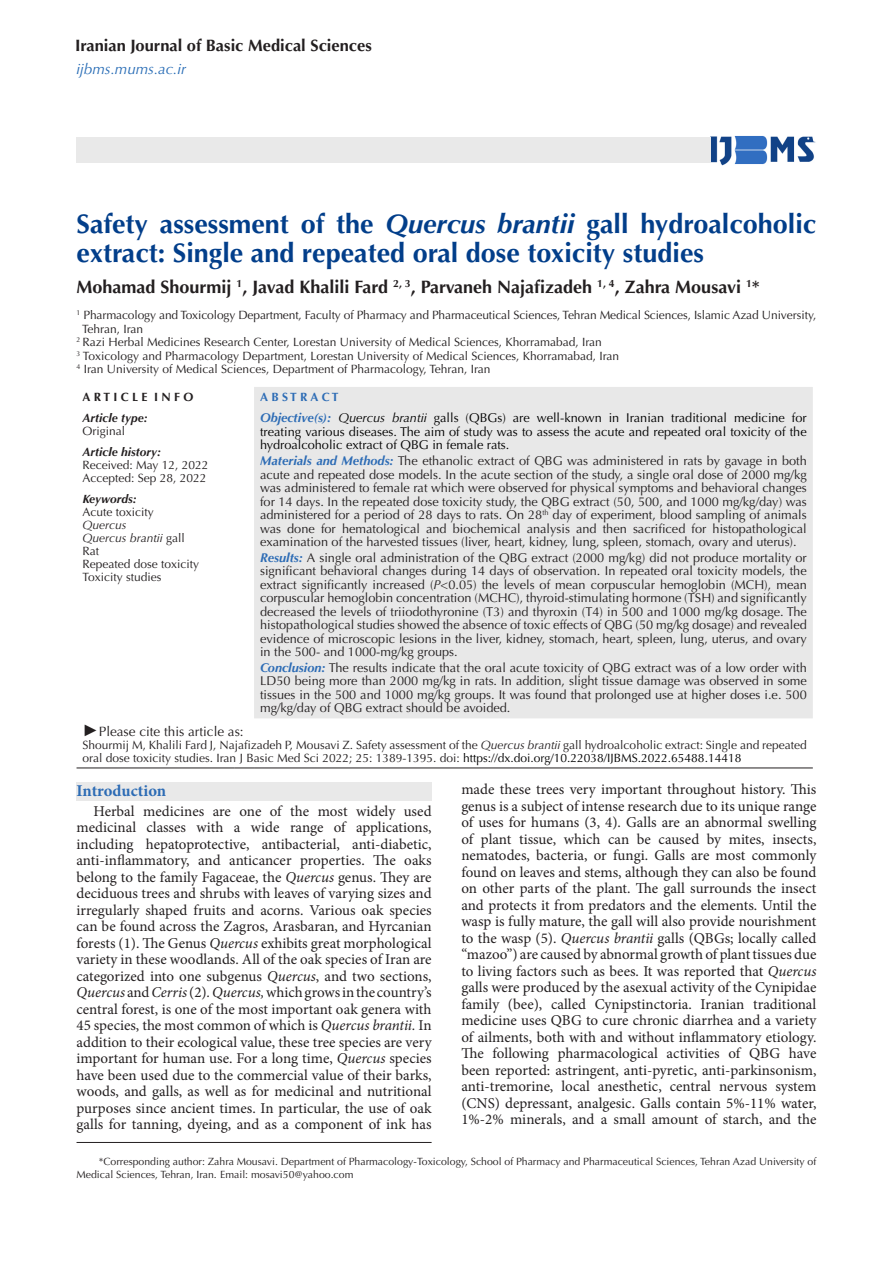
<style>
.page{position:relative;width:893px;height:1263px;background:#fff}
.page>*{position:absolute;margin:0;border:0;box-sizing:border-box;transform-origin:0 0}
.t1{font:700 27px/28.5px "Optima LT Std";color:#023e8a}
.t2{font:700 18px "Optima LT Std";color:#231f20}
.t3{font:700 16.5px "Optima LT Std";color:#231f20}
.t4{font:700 16.5px "Minion Pro";letter-spacing:-.005em;color:#2d6cb5}
.t5{font:15px/16.5px "Minion Pro";letter-spacing:-.005em;color:#231f20;text-align:justify}
.t6{font:italic 15px "Optima LT Std";color:#296db6}
.t7{font:13.5px "Optima LT Std";color:#231f20}
.t8{font:12.75px/13.5px "Optima LT Std";color:#231f20;text-align:justify}
.t9{font:12.75px/13.5px "Optima LT Std";color:#000;text-align:justify}
.Body_Text{font:12px/13px "Optima LT Std";color:#231f20}
.t10{font:italic 700 12px "Optima LT Std";color:#231f20}
.Body_Text-2{font:italic 12px "Optima LT Std";color:#231f20}
.t11{font:700 12px "Optima LT Std";color:#231f20}
.t12{font:700 12px "Optima LT Std";color:#2d6cb5}
.t13{font:10.5px/13.5px "Optima LT Std";color:#231f20}
.s1{font-style:italic}
.s2{font-weight:700;font-style:italic;color:#2d6cb5}
.s3{font-style:normal}
.s4{font-family:"Times New Roman";font-style:italic;font-size:16.5px}
.s5{color:#000}
</style>
<div class="page">
<hr style="left:77px;top:1142px;width:355px;height:1px;background:#231f20">
<div style="left:254px;top:387px;width:559px;height:331px;background:#e8e8e8"></div>
<hr style="left:77px;top:767px;width:158px;height:1px;background:#231f20">
<svg style="left:235px;top:767px;width:19px;height:1px"></svg>
<hr style="left:254px;top:767px;width:559px;height:1px;background:#231f20">
<div style="left:77px;top:782px;width:355px;height:19px;background:#e9e9e9"></div>
<img style="left:710px;top:136px;width:106px;height:30px">
<div style="left:77px;top:137px;width:634px;height:26px;background:#e9e9e9"></div>
<p class="t3" style="left:75px;top:36px;width:298px">Iranian Journal of Basic Medical Sciences</p>
<p class="t6" style="left:77px;top:61px;width:111px">ijbms.mums.ac.ir</p>
<p class="t1" style="left:77px;top:210px;width:741px">Safety assessment of the <span class="s1">Quercus brantii</span> gall hydroalcoholic extract: Single and repeated oral dose toxicity studies</p>
<p class="t2" style="left:77px;top:276px;width:685px">Mohamad Shourmij <sup>1</sup>, Javad Khalili Fard <sup>2,</sup> <sup>3</sup>, Parvaneh Najafizadeh <sup>1,</sup> <sup>4</sup>, Zahra Mousavi <sup>1</sup>*</p>
<p class="Body_Text" style="left:77px;top:309px;width:741px"><sup>1</sup> Pharmacology and Toxicology Department, Faculty of Pharmacy and Pharmaceutical Sciences, Tehran Medical Sciences, Islamic Azad University,</p>
<p class="Body_Text" style="left:82px;top:322px;width:63px">Tehran, Iran</p>
<p class="Body_Text" style="left:77px;top:336px;width:527px"><sup>2</sup> Razi Herbal Medicines Research Center, Lorestan University of Medical Sciences, Khorramabad, Iran</p>
<p class="Body_Text" style="left:77px;top:349px;width:544px"><sup>3</sup> Toxicology and Pharmacology Department, Lorestan University of Medical Sciences, Khorramabad, Iran</p>
<p class="Body_Text" style="left:77px;top:363px;width:416px"><sup>4</sup> Iran University of Medical Sciences, Department of Pharmacology, Tehran, Iran</p>
<p class="t11" style="left:83px;top:390px;width:112px">A R T I C L E I N F O</p>
<p class="t12" style="left:260px;top:390px;width:80px">A B S T R A C T</p>
<p class="t10" style="left:83px;top:411px;width:67px">Article type:</p>
<p class="Body_Text" style="left:83px;top:425px;width:44px">Original</p>
<p class="t9" style="left:260px;top:412px;width:548px"><span class="s2">Objective(s):</span> <span class="s1">Quercus brantii</span> galls (QBGs) are well-known in Iranian traditional medicine for treating various diseases. The aim of study was to assess the acute and repeated oral toxicity of the hydroalcoholic extract of QBG in female rats.</p>
<p class="t8" style="left:260px;top:454px;width:548px"><span class="s2">Materials and Methods:</span> The ethanolic extract of QBG was administered in rats by gavage in both acute and repeated dose models. In the acute section of the study, a single oral dose of 2000 mg/kg was administered to female rat which were observed for physical symptoms and behavioral changes for 14 days. In the repeated dose toxicity study, the QBG extract (50, 500, and 1000 mg/kg/day) was administered for a period of 28 days to rats. On 28<sup>th</sup> day of experiment, blood sampling of animals was done for hematological and biochemical analysis and then sacrificed for histopathological examination of the harvested tissues (liver, heart, kidney, lung, spleen, stomach, ovary and uterus).</p>
<p class="t8" style="left:260px;top:551px;width:548px"><span class="s2">Results:</span> A single oral administration of the QBG extract (2000 mg/kg) did not produce mortality or significant behavioral changes during 14 days of observation. In repeated oral toxicity models, the extract significantly increased (<span class="s1">P</span>&lt;0.05) the levels of mean corpuscular hemoglobin (MCH), mean corpuscular hemoglobin concentration (MCHC), thyroid-stimulating hormone (TSH) and significantly decreased the levels of triiodothyronine (T3) and thyroxin (T4) in 500 and 1000 mg/kg dosage. The histopathological studies showed the absence of toxic effects of QBG (50 mg/kg dosage) and revealed evidence of microscopic lesions in the liver, kidney, stomach, heart, spleen, lung, uterus, and ovary in the 500- and 1000-mg/kg groups.</p>
<p class="t8" style="left:260px;top:661px;width:548px"><span class="s2">Conclusion:</span> The results indicate that the oral acute toxicity of QBG extract was of a low order with LD50 being more than 2000 mg/kg in rats. In addition, slight tissue damage was observed in some tissues in the 500 and 1000 mg/kg groups. It was found that prolonged use at higher doses i.e. 500 mg/kg/day of QBG extract should be avoided.</p>
<p class="t10" style="left:83px;top:445px;width:80px">Article history:</p>
<p class="Body_Text" style="left:83px;top:458px;width:127px">Received: May 12, 2022</p>
<p class="Body_Text" style="left:83px;top:471px;width:126px">Accepted: Sep 28, 2022</p>
<p class="t10" style="left:83px;top:491px;width:56px">Keywords:</p>
<p class="Body_Text" style="left:83px;top:505px;width:73px">Acute toxicity</p>
<p class="Body_Text-2" style="left:83px;top:518px;width:46px">Quercus</p>
<p class="Body_Text-2" style="left:83px;top:531px;width:104px">Quercus brantii <span class="s3">gall</span></p>
<p class="Body_Text" style="left:83px;top:544px;width:18px">Rat</p>
<p class="Body_Text" style="left:83px;top:557px;width:118px">Repeated dose toxicity</p>
<p class="Body_Text" style="left:83px;top:571px;width:80px">Toxicity studies</p>
<p class="t7" style="left:83px;top:723px;width:163px"><span class="s4">►</span>Please cite this article as:</p>
<p class="Body_Text" style="left:83px;top:738px;width:726px">Shourmij M, Khalili Fard J, Najafizadeh P, Mousavi Z. Safety assessment of the <span class="s1">Quercus brantii</span> gall hydroalcoholic extract: Single and repeated oral dose toxicity studies. Iran J Basic Med Sci 2022; 25: 1389-1395. doi: <span class="s5">https://dx.doi.org/10.22038/IJBMS.2022.65488.14418</span></p>
<p class="t4" style="left:77px;top:779px;width:91px">Introduction</p>
<p class="t5" style="left:77px;top:803px;width:357px;text-indent:17px">Herbal medicines are one of the most widely used medicinal classes with a wide range of applications, including hepatoprotective, antibacterial, anti-diabetic, anti-inflammatory, and anticancer properties. The oaks belong to the family Fagaceae, the <span class="s1">Quercus</span> genus. They are deciduous trees and shrubs with leaves of varying sizes and irregularly shaped fruits and acorns. Various oak species can be found across the Zagros, Arasbaran, and Hyrcanian forests (1). The Genus <span class="s1">Quercus</span> exhibits great morphological variety in these woodlands. All of the oak species of Iran are categorized into one subgenus <span class="s1">Quercus</span>, and two sections, <span class="s1">Quercus</span> and <span class="s1">Cerris</span> (2)<span class="s1">. Quercus,</span> which grows in the country’s central forest, is one of the most important oak genera with 45 species, the most common of which is <span class="s1">Quercus brantii.</span> In addition to their ecological value, these tree species are very important for human use. For a long time, <span class="s1">Quercus</span> species have been used due to the commercial value of their barks, woods, and galls, as well as for medicinal and nutritional purposes since ancient times. In particular, the use of oak galls for tanning, dyeing, and as a component of ink has</p>
<p class="t5" style="left:461px;top:781px;width:357px">made these trees very important throughout history. This genus is a subject of intense research due to its unique range of uses for humans (3, 4). Galls are an abnormal swelling of plant tissue, which can be caused by mites, insects, nematodes, bacteria, or fungi. Galls are most commonly found on leaves and stems, although they can also be found on other parts of the plant. The gall surrounds the insect and protects it from predators and the elements. Until the wasp is fully mature, the gall will also provide nourishment to the wasp (5). <span class="s1">Quercus brantii</span> galls (QBGs; locally called “mazoo”) are caused by abnormal growth of plant tissues due to living factors such as bees. It was reported that <span class="s1">Quercus </span>galls were produced by the asexual activity of the Cynipidae family (bee), called Cynipstinctoria. Iranian traditional medicine uses QBG to cure chronic diarrhea and a variety of ailments, both with and without inflammatory etiology.<br>The following pharmacological activities of QBG have been reported: astringent, anti-pyretic, anti-parkinsonism, anti-tremorine, local anesthetic, central nervous system (CNS) depressant, analgesic. Galls contain 5%-11% water, 1%-2% minerals, and a small amount of starch, and the</p>
<p class="t13" style="left:77px;top:1154px;width:741px;text-indent:22px">*Corresponding author: Zahra Mousavi. Department of Pharmacology-Toxicology, School of Pharmacy and Pharmaceutical Sciences, Tehran Azad University of<br>Medical Sciences, Tehran, Iran. Email: mosavi50@yahoo.com</p>
</div>
